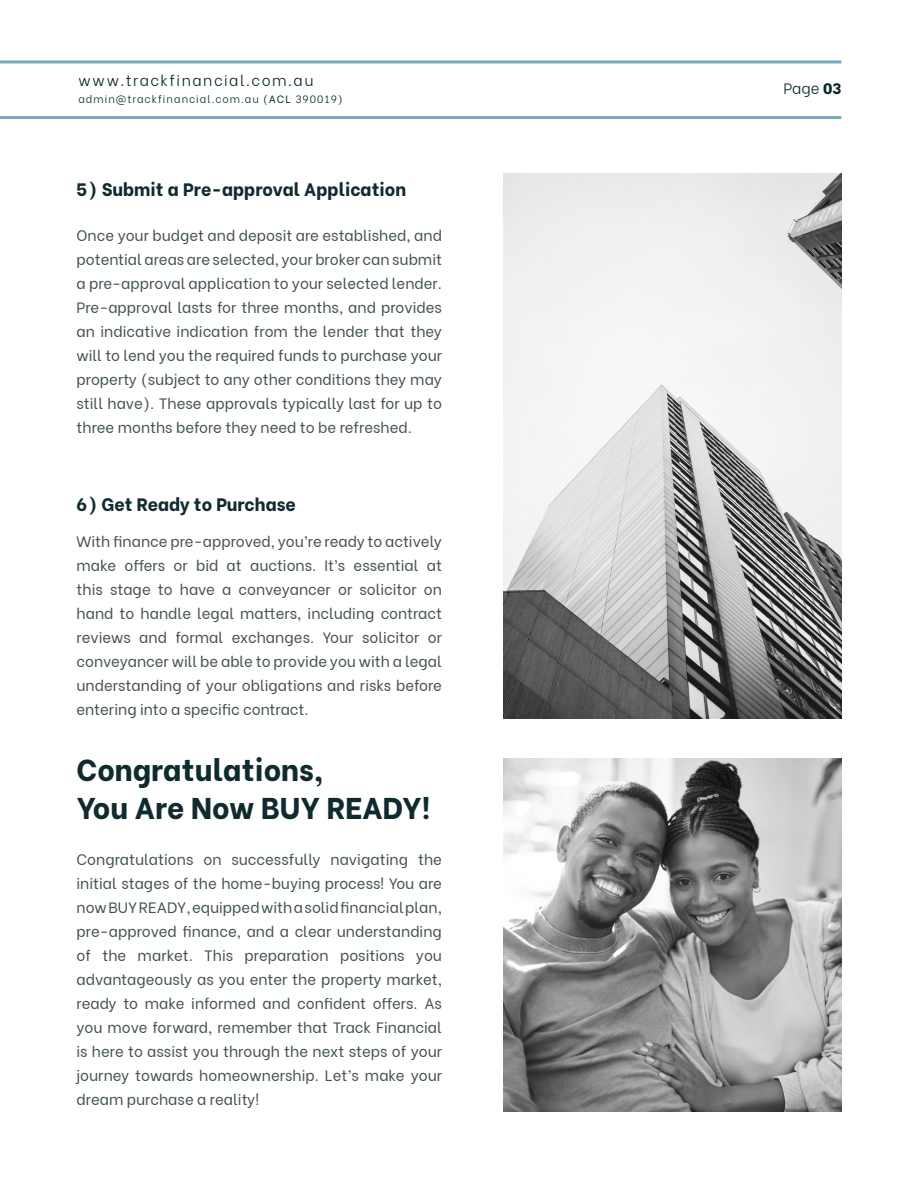
<style>
.page{position:relative;width:918px;height:1188px;background:#fff}
.page>*{position:absolute;margin:0;border:0;box-sizing:border-box;transform-origin:0 0}
.t1{font:800 30px "Be Vietnam";color:#102b2f}
.t2{font:800 18px "Be Vietnam";color:#102b2f}
.t3{font:15px/24px "Be Vietnam";color:#424f53;text-align:justify}
.t4{font:300 15px "Be Vietnam";letter-spacing:.1em;color:#072428}
.t5{font:300 10.5px "Be Vietnam";letter-spacing:.1em;color:#072428}
.s1{font-weight:400}
.s2{font-weight:800}
</style>
<div class="page">
<img style="left:504px;top:758px;width:337px;height:353px">
<img style="left:504px;top:174px;width:337px;height:545px">
<hr style="left:0;top:116px;width:841px;height:3px;background:#74acb9">
<hr style="left:0;top:60px;width:841px;height:3px;background:#74acb9">
<p class="t4" style="left:78px;top:68px;width:237px">www.trackfinancial.com.au</p>
<p class="t5" style="left:78px;top:90px;width:266px">admin@trackfinancial.com.au (<span class="s1">ACL</span> 390019)</p>
<p class="t2" style="left:77px;top:174px;width:331px">5) Submit a Pre-approval Application</p>
<p class="t3" style="left:77px;top:222px;width:367px">Once your budget and deposit are established, and potential areas are selected, your broker can submit a pre-approval application to your selected lender.<br>Pre-approval lasts for three months, and provides an indicative indication from the lender that they will to lend you the required funds to purchase your property (subject to any other conditions they may still have). These approvals typically last for up to three months before they need to be refreshed.</p>
<p class="t2" style="left:77px;top:489px;width:221px">6) Get Ready to Purchase</p>
<p class="t3" style="left:77px;top:528px;width:367px">With finance pre-approved, you’re ready to actively make offers or bid at auctions. It’s essential at this stage to have a conveyancer or solicitor on hand to handle legal matters, including contract reviews and formal exchanges. Your solicitor or conveyancer will be able to provide you with a legal understanding of your obligations and risks before entering into a specific contract.</p>
<p class="t1" style="left:77px;top:745px;width:249px">Congratulations,</p>
<p class="t1" style="left:77px;top:783px;width:355px">You Are Now BUY READY!</p>
<p class="t3" style="left:77px;top:846px;width:367px">Congratulations on successfully navigating the initial stages of the home-buying process! You are now BUY READY, equipped with a solid financial plan, pre-approved finance, and a clear understanding of the market. This preparation positions you advantageously as you enter the property market, ready to make informed and confident offers. As you move forward, remember that Track Financial is here to assist you through the next steps of your journey towards homeownership. Let’s make your dream purchase a reality!</p>
<p class="t4" style="left:783px;top:77px;width:60px">Page <span class="s2">03</span></p>
</div>
